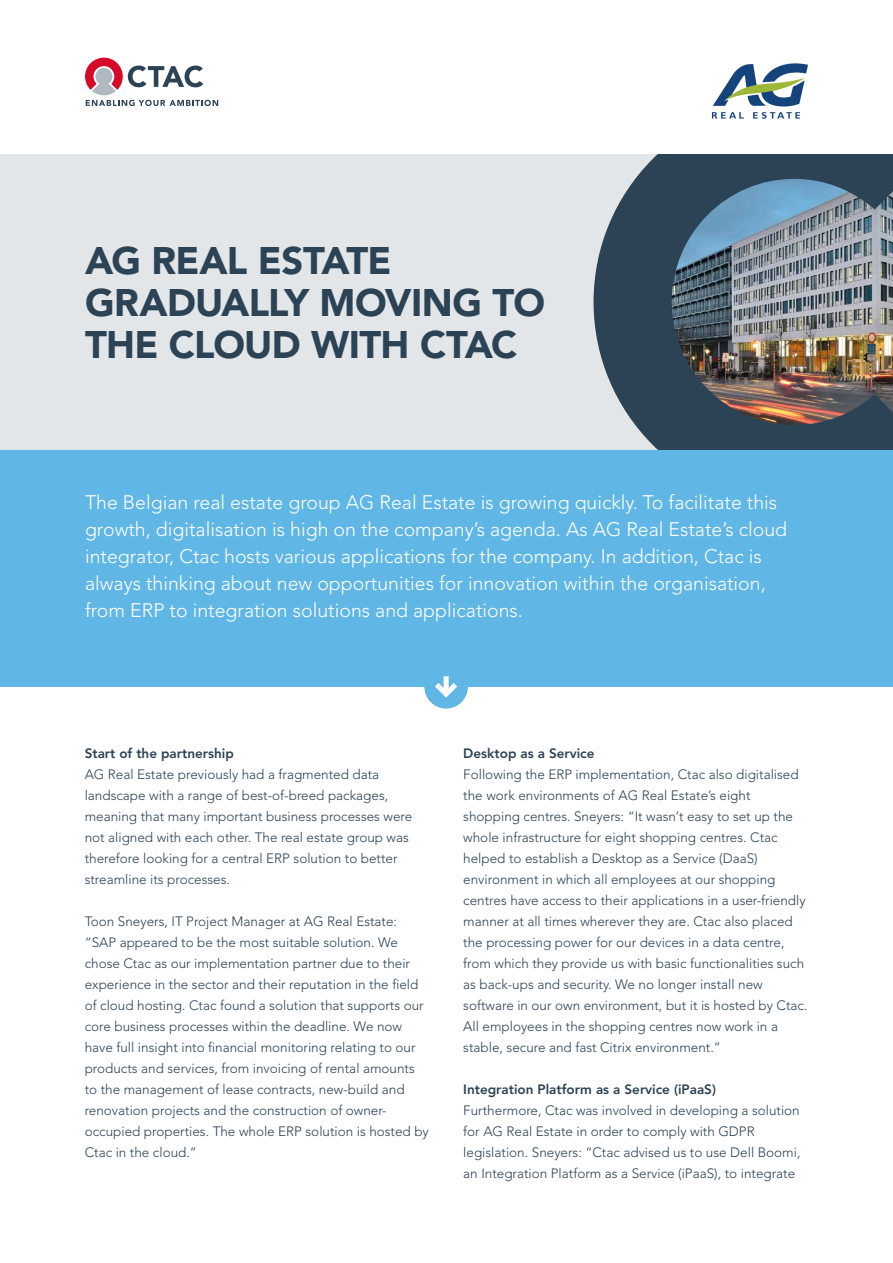
<style>
.page{position:relative;width:893px;height:1263px;background:#fff}
.page>*{position:absolute;margin:0;border:0;box-sizing:border-box;transform-origin:0 0}
.t1{font:900 38.1px/42px "Avenir";letter-spacing:-.02em;color:#2c4255}
.t2{font:300 19.5px/27px "Avenir";color:#fff}
.t3{font:300 13.5px/21px "Avenir";color:#2c4255}
.t4{font:800 13.5px "Avenir";color:#2c4255}
</style>
<div class="page">
<div style="left:0;top:153px;width:893px;height:298px;background:#e3e6e8"></div>
<img style="left:594px;top:153px;width:299px;height:298px">
<div style="left:0;top:451px;width:893px;height:236px;background:#60b6e4"></div>
<div style="left:424px;top:665px;width:44px;height:43px;background:#60b6e4;border-radius:50%"></div>
<svg style="left:435px;top:683px;width:22px;height:15px"></svg>
<div style="left:444px;top:676px;width:5px;height:16px;background:#fff"></div>
<svg style="left:85px;top:58px;width:133px;height:48px"></svg>
<img style="left:711px;top:63px;width:97px;height:56px">
<h1 class="t1" style="left:85px;top:240px;width:461px">AG REAL ESTATE<br>GRADUALLY MOVING TO<br>THE CLOUD WITH CTAC</h1>
<p class="t2" style="left:85px;top:488px;width:704px">The Belgian real estate group AG Real Estate is growing quickly. To facilitate this growth, digitalisation is high on the company’s agenda. As AG Real Estate’s cloud integrator, Ctac hosts various applications for the company. In addition, Ctac is always thinking about new opportunities for innovation within the organisation, from ERP to integration solutions and applications.</p>
<p class="t4" style="left:85px;top:745px;width:151px">Start of the partnership</p>
<p class="t3" style="left:85px;top:763px;width:329px">AG Real Estate previously had a fragmented data landscape with a range of best-of-breed packages, meaning that many important business processes were not aligned with each other. The real estate group was therefore looking for a central ERP solution to better streamline its processes.</p>
<p class="t3" style="left:85px;top:910px;width:346px">Toon Sneyers, IT Project Manager at AG Real Estate: “SAP appeared to be the most suitable solution. We chose Ctac as our implementation partner due to their experience in the sector and their reputation in the field of cloud hosting. Ctac found a solution that supports our core business processes within the deadline. We now have full insight into financial monitoring relating to our products and services, from invoicing of rental amounts to the management of lease contracts, new-build and renovation projects and the construction of owner&shy;occupied properties. The whole ERP solution is hosted by Ctac in the cloud.”</p>
<p class="t4" style="left:463px;top:745px;width:133px">Desktop as a Service</p>
<p class="t3" style="left:463px;top:763px;width:346px">Following the ERP implementation, Ctac also digitalised the work environments of AG Real Estate’s eight shopping centres. Sneyers: “It wasn’t easy to set up the whole infrastructure for eight shopping centres. Ctac helped to establish a Desktop as a Service (DaaS) environment in which all employees at our shopping centres have access to their applications in a user-friendly manner at all times wherever they are. Ctac also placed the processing power for our devices in a data centre, from which they provide us with basic functionalities such as back-ups and security. We no longer install new software in our own environment, but it is hosted by Ctac.<br>All employees in the shopping centres now work in a stable, secure and fast Citrix environment.”</p>
<p class="t4" style="left:463px;top:1081px;width:254px">Integration Platform as a Service (iPaaS)</p>
<p class="t3" style="left:463px;top:1100px;width:339px">Furthermore, Ctac was involved in developing a solution for AG Real Estate in order to comply with GDPR legislation. Sneyers: “Ctac advised us to use Dell Boomi, an Integration Platform as a Service (iPaaS), to integrate</p>
</div>
